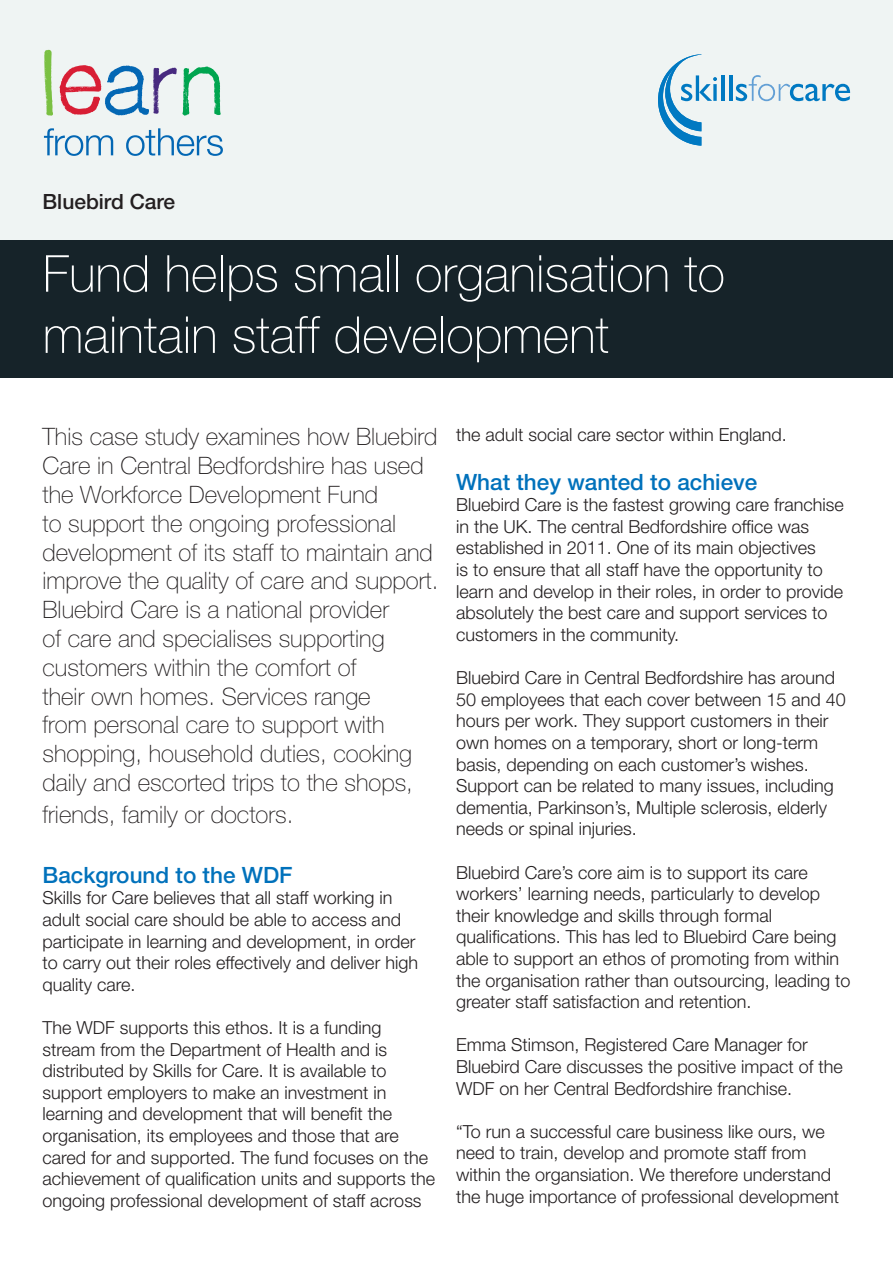
<style>
.page{position:relative;width:893px;height:1263px;background:#fff}
.page>*{position:absolute;margin:0;border:0;box-sizing:border-box;transform-origin:0 0}
.t1{font:100 51px/61.2px "Helvetica Neue LT Std";color:#fff}
.t2{font:100 24px/28.8px "Helvetica Neue LT Std";color:#231f20}
.t3{font:500 22.5px "Helvetica Neue LT Std";color:#0071bb}
.t4{font:500 21px "Helvetica Neue LT Std";color:#231f20}
.t5{font:300 18px/21.6px "Helvetica Neue LT Std";color:#231f20}
</style>
<div class="page">
<div style="left:0;top:0;width:893px;height:242px;background:#eff4f3"></div>
<div style="left:0;top:240px;width:893px;height:138px;background:#162329"></div>
<svg style="left:658px;top:54px;width:59px;height:92px"></svg>
<hr style="left:721px;top:75px;width:3px;height:26px;background:#0079c2">
<hr style="left:729px;top:75px;width:3px;height:26px;background:#0079c2">
<svg style="left:736px;top:75px;width:114px;height:26px"></svg>
<svg style="left:44px;top:128px;width:69px;height:28px"></svg>
<svg style="left:126px;top:128px;width:97px;height:28px"></svg>
<svg style="left:44px;top:50px;width:9px;height:66px"></svg>
<svg style="left:59px;top:65px;width:162px;height:51px"></svg>
<p class="t4" style="left:43px;top:189px;width:134px">Bluebird Care</p>
<p class="t1" style="left:43px;top:243px;width:684px">Fund helps small organisation to maintain staff development</p>
<p class="t2" style="left:43px;top:422px;width:397px">This case study examines how Bluebird Care in Central Bedfordshire has used the Workforce Development Fund<br>to support the ongoing professional development of its staff to maintain and improve the quality of care and support.<br>Bluebird Care is a national provider<br>of care and specialises supporting customers within the comfort of<br>their own homes. Services range<br>from personal care to support with shopping, household duties, cooking daily and escorted trips to the shops,</p>
<p class="t2" style="left:43px;top:800px;width:252px">friends, family or doctors.</p>
<p class="t3" style="left:43px;top:861px;width:252px">Background to the WDF</p>
<p class="t5" style="left:43px;top:887px;width:377px">Skills for Care believes that all staff working in adult social care should be able to access and participate in learning and development, in order to carry out their roles effectively and deliver high quality care.</p>
<p class="t5" style="left:43px;top:1016px;width:394px">The WDF supports this ethos. It is a funding stream from the Department of Health and is distributed by Skills for Care. It is available to support employers to make an investment in learning and development that will benefit the organisation, its employees and those that are cared for and supported. The fund focuses on the achievement of qualification units and supports the ongoing professional development of staff across</p>
<p class="t5" style="left:456px;top:423px;width:332px">the adult social care sector within England.</p>
<p class="t3" style="left:456px;top:468px;width:303px">What they wanted to achieve</p>
<p class="t5" style="left:456px;top:494px;width:389px">Bluebird Care is the fastest growing care franchise in the UK. The central Bedfordshire office was established in 2011. One of its main objectives<br>is to ensure that all staff have the opportunity to learn and develop in their roles, in order to provide absolutely the best care and support services to customers in the community.</p>
<p class="t5" style="left:456px;top:666px;width:391px">Bluebird Care in Central Bedfordshire has around 50 employees that each cover between 15 and 40 hours per work. They support customers in their own homes on a temporary, short or long-term basis, depending on each customer’s wishes.<br>Support can be related to many issues, including dementia, Parkinson’s, Multiple sclerosis, elderly needs or spinal injuries.</p>
<p class="t5" style="left:456px;top:861px;width:396px">Bluebird Care’s core aim is to support its care workers’ learning needs, particularly to develop their knowledge and skills through formal qualifications. This has led to Bluebird Care being able to support an ethos of promoting from within the organisation rather than outsourcing, leading to greater staff satisfaction and retention.</p>
<p class="t5" style="left:456px;top:1034px;width:388px">Emma Stimson, Registered Care Manager for<br>Bluebird Care discusses the positive impact of the<br>WDF on her Central Bedfordshire franchise.</p>
<p class="t5" style="left:456px;top:1120px;width:385px">“To run a successful care business like ours, we need to train, develop and promote staff from within the organsiation. We therefore understand the huge importance of professional development</p>
</div>
